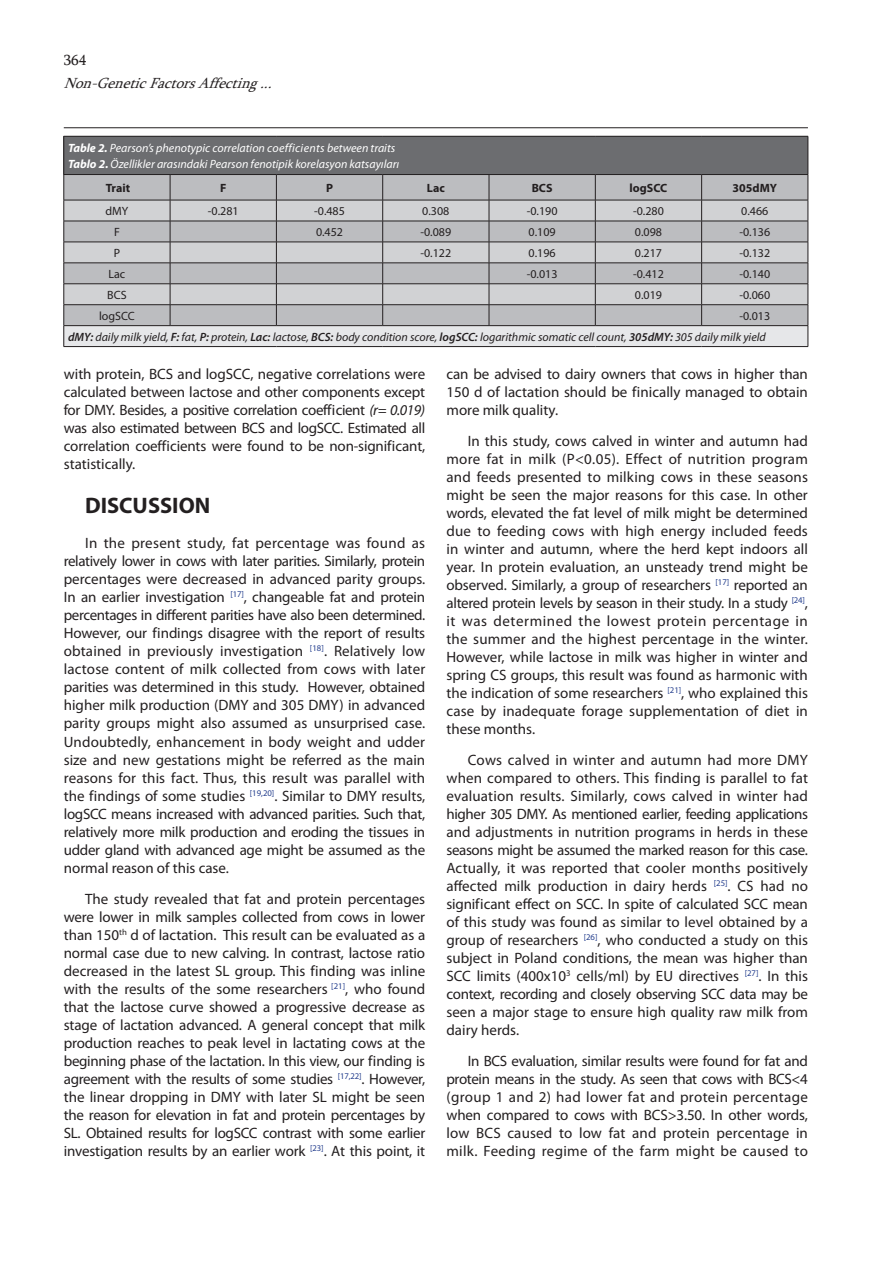
<style>
.page{position:relative;width:893px;height:1263px;background:#fff}
.page>*{position:absolute;margin:0;border:0;box-sizing:border-box;transform-origin:0 0}
.ANA_BASLIK{font:700 22.5px "Myriad Pro";color:#231f20}
.METIN{font:15px/18px "Myriad Pro";color:#231f20;text-align:justify}
.UST_BILGI_SOL{font:italic 15px "Sylfaen";color:#231f20}
.sol_numara{font:15px "Sylfaen";color:#231f20}
.TABLO{font:12px "Myriad Pro";color:#231f20}
.TABLO-2{font:italic 12px "Myriad Pro";color:#231f20}
.TABLO-3{font:italic 12px "Myriad Pro";color:#fff}
.TABLO-4{font:700 12px "Myriad Pro";color:#231f20}
.s1{font-weight:700}
.s2{font-weight:600}
.s3{font-style:italic}
</style>
<div class="page">
<hr style="left:64px;top:127px;width:744px;height:1px;background:#231f20">
<div style="left:64px;top:136px;width:744px;height:39px;background:#6c6d70"></div>
<hr style="left:64px;top:136px;width:106px;height:1px;background:#231f20">
<hr style="left:64px;top:136px;width:1px;height:38px;background:#231f20">
<hr style="left:170px;top:136px;width:106px;height:1px;background:#231f20">
<hr style="left:276px;top:136px;width:107px;height:1px;background:#231f20">
<hr style="left:383px;top:136px;width:106px;height:1px;background:#231f20">
<hr style="left:489px;top:136px;width:106px;height:1px;background:#231f20">
<hr style="left:595px;top:136px;width:107px;height:1px;background:#231f20">
<hr style="left:702px;top:136px;width:106px;height:1px;background:#231f20">
<hr style="left:808px;top:136px;width:1px;height:38px;background:#231f20">
<hr style="left:64px;top:174px;width:106px;height:1px;background:#231f20">
<hr style="left:170px;top:174px;width:106px;height:1px;background:#231f20">
<hr style="left:276px;top:174px;width:107px;height:1px;background:#231f20">
<hr style="left:383px;top:174px;width:106px;height:1px;background:#231f20">
<hr style="left:489px;top:174px;width:106px;height:1px;background:#231f20">
<hr style="left:595px;top:174px;width:107px;height:1px;background:#231f20">
<hr style="left:702px;top:174px;width:106px;height:1px;background:#231f20">
<svg style="left:64px;top:175px;width:745px;height:171px;background:#c0c1c3"></svg>
<hr style="left:64px;top:346px;width:106px;height:1px;background:#231f20">
<hr style="left:170px;top:346px;width:106px;height:1px;background:#231f20">
<hr style="left:276px;top:346px;width:107px;height:1px;background:#231f20">
<hr style="left:383px;top:346px;width:106px;height:1px;background:#231f20">
<hr style="left:489px;top:346px;width:106px;height:1px;background:#231f20">
<hr style="left:595px;top:346px;width:107px;height:1px;background:#231f20">
<hr style="left:702px;top:346px;width:106px;height:1px;background:#231f20">
<p class="sol_numara" style="left:64px;top:50px;width:24px">364</p>
<p class="UST_BILGI_SOL" style="left:64px;top:73px;width:216px">Non-GeneticFactorsAffecting...</p>
<p class="TABLO-3" style="left:68px;top:140px;width:329px"><span class="s1">Table 2.</span> Pearson’s phenotypic correlation coefficients between traits</p>
<p class="TABLO-3" style="left:68px;top:157px;width:333px"><span class="s1">Tablo 2.</span> Özellikler arasındaki Pearson fenotipik korelasyon katsayıları</p>
<p class="TABLO-4" style="left:106px;top:180px;width:26px">Trait</p>
<p class="TABLO-4" style="left:220px;top:180px;width:8px">F</p>
<p class="TABLO-4" style="left:326px;top:180px;width:8px">P</p>
<p class="TABLO-4" style="left:427px;top:180px;width:19px">Lac</p>
<p class="TABLO-4" style="left:532px;top:180px;width:22px">BCS</p>
<p class="TABLO-4" style="left:630px;top:180px;width:39px">logSCC</p>
<p class="TABLO-4" style="left:732px;top:180px;width:46px">305dMY</p>
<p class="TABLO" style="left:105px;top:204px;width:24px">dMY</p>
<p class="TABLO" style="left:208px;top:204px;width:32px">-0.281</p>
<p class="TABLO" style="left:314px;top:204px;width:32px">-0.485</p>
<p class="TABLO" style="left:422px;top:204px;width:29px">0.308</p>
<p class="TABLO" style="left:527px;top:204px;width:32px">-0.190</p>
<p class="TABLO" style="left:633px;top:204px;width:32px">-0.280</p>
<p class="TABLO" style="left:741px;top:204px;width:29px">0.466</p>
<p class="TABLO" style="left:114px;top:224px;width:7px">F</p>
<p class="TABLO" style="left:316px;top:224px;width:29px">0.452</p>
<p class="TABLO" style="left:420px;top:224px;width:32px">-0.089</p>
<p class="TABLO" style="left:529px;top:224px;width:29px">0.109</p>
<p class="TABLO" style="left:635px;top:224px;width:29px">0.098</p>
<p class="TABLO" style="left:739px;top:224px;width:32px">-0.136</p>
<p class="TABLO" style="left:114px;top:245px;width:8px">P</p>
<p class="TABLO" style="left:420px;top:245px;width:32px">-0.122</p>
<p class="TABLO" style="left:529px;top:245px;width:29px">0.196</p>
<p class="TABLO" style="left:635px;top:245px;width:29px">0.217</p>
<p class="TABLO" style="left:739px;top:245px;width:32px">-0.132</p>
<p class="TABLO" style="left:109px;top:266px;width:18px">Lac</p>
<p class="TABLO" style="left:527px;top:266px;width:32px">-0.013</p>
<p class="TABLO" style="left:633px;top:266px;width:32px">-0.412</p>
<p class="TABLO" style="left:739px;top:266px;width:32px">-0.140</p>
<p class="TABLO" style="left:107px;top:287px;width:21px">BCS</p>
<p class="TABLO" style="left:635px;top:287px;width:29px">0.019</p>
<p class="TABLO" style="left:739px;top:287px;width:32px">-0.060</p>
<p class="TABLO" style="left:99px;top:308px;width:37px">logSCC</p>
<p class="TABLO" style="left:739px;top:308px;width:32px">-0.013</p>
<p class="TABLO-2" style="left:68px;top:329px;width:699px"><span class="s2">dMY:</span> daily milk yield, <span class="s2">F:</span> fat, <span class="s2">P:</span> protein, <span class="s2">Lac:</span> lactose, <span class="s2">BCS:</span> body condition score, <span class="s2">logSCC:</span> logarithmic somatic cell count, <span class="s2">305dMY:</span> 305 daily milk yield</p>
<p class="METIN" style="left:64px;top:365px;width:363px">with protein, BCS and logSCC, negative correlations were calculated between lactose and other components except for DMY. Besides, a positive correlation coefficient <span class="s3">(r= 0.019) </span>was also estimated between BCS and logSCC. Estimated all correlation coefficients were found to be non-significant, statistically.</p>
<p class="ANA_BASLIK" style="left:85px;top:491px;width:127px">DISCUSSION</p>
<p class="METIN" style="left:64px;top:534px;width:363px;text-indent:21px">In the present study, fat percentage was found as relatively lower in cows with later parities. Similarly, protein percentages were decreased in advanced parity groups.<br>In an earlier investigation <sup>[17]</sup>, changeable fat and protein percentages in different parities have also been determined.<br>However, our findings disagree with the report of results obtained in previously investigation <sup>[18]</sup>. Relatively low lactose content of milk collected from cows with later parities was determined in this study. However, obtained higher milk production (DMY and 305 DMY) in advanced parity groups might also assumed as unsurprised case.<br>Undoubtedly, enhancement in body weight and udder size and new gestations might be referred as the main reasons for this fact. Thus, this result was parallel with the findings of some studies <sup>[19,20]</sup>. Similar to DMY results, logSCC means increased with advanced parities. Such that, relatively more milk production and eroding the tissues in udder gland with advanced age might be assumed as the normal reason of this case.</p>
<p class="METIN" style="left:64px;top:889px;width:363px;text-indent:21px">The study revealed that fat and protein percentages were lower in milk samples collected from cows in lower than 150<sup>th</sup> d of lactation. This result can be evaluated as a normal case due to new calving. In contrast, lactose ratio decreased in the latest SL group. This finding was inline with the results of the some researchers <sup>[21]</sup>, who found that the lactose curve showed a progressive decrease as stage of lactation advanced. A general concept that milk production reaches to peak level in lactating cows at the beginning phase of the lactation. In this view, our finding is agreement with the results of some studies <sup>[17,22]</sup>. However, the linear dropping in DMY with later SL might be seen the reason for elevation in fat and protein percentages by SL. Obtained results for logSCC contrast with some earlier investigation results by an earlier work <sup>[23]</sup>. At this point, it</p>
<p class="METIN" style="left:446px;top:365px;width:363px">can be advised to dairy owners that cows in higher than 150 d of lactation should be finically managed to obtain more milk quality.</p>
<p class="METIN" style="left:446px;top:432px;width:363px;text-indent:21px">In this study, cows calved in winter and autumn had more fat in milk (P&lt;0.05). Effect of nutrition program and feeds presented to milking cows in these seasons might be seen the major reasons for this case. In other words, elevated the fat level of milk might be determined due to feeding cows with high energy included feeds in winter and autumn, where the herd kept indoors all year. In protein evaluation, an unsteady trend might be observed. Similarly, a group of researchers <sup>[17]</sup> reported an altered protein levels by season in their study. In a study <sup>[24]</sup>, it was determined the lowest protein percentage in the summer and the highest percentage in the winter.<br>However, while lactose in milk was higher in winter and spring CS groups, this result was found as harmonic with the indication of some researchers <sup>[21]</sup>, who explained this case by inadequate forage supplementation of diet in these months.</p>
<p class="METIN" style="left:446px;top:750px;width:363px;text-indent:21px">Cows calved in winter and autumn had more DMY when compared to others. This finding is parallel to fat evaluation results. Similarly, cows calved in winter had higher 305 DMY. As mentioned earlier, feeding applications and adjustments in nutrition programs in herds in these seasons might be assumed the marked reason for this case.<br>Actually, it was reported that cooler months positively affected milk production in dairy herds <sup>[25]</sup>. CS had no significant effect on SCC. In spite of calculated SCC mean of this study was found as similar to level obtained by a group of researchers <sup>[26]</sup>, who conducted a study on this subject in Poland conditions, the mean was higher than SCC limits (400x10<sup>3</sup> cells/ml) by EU directives <sup>[27]</sup>. In this context, recording and closely observing SCC data may be seen a major stage to ensure high quality raw milk from dairy herds.</p>
<p class="METIN" style="left:446px;top:1051px;width:363px;text-indent:21px">In BCS evaluation, similar results were found for fat and protein means in the study. As seen that cows with BCS&lt;4 (group 1 and 2) had lower fat and protein percentage when compared to cows with BCS&gt;3.50. In other words, low BCS caused to low fat and protein percentage in milk. Feeding regime of the farm might be caused to</p>
</div>
